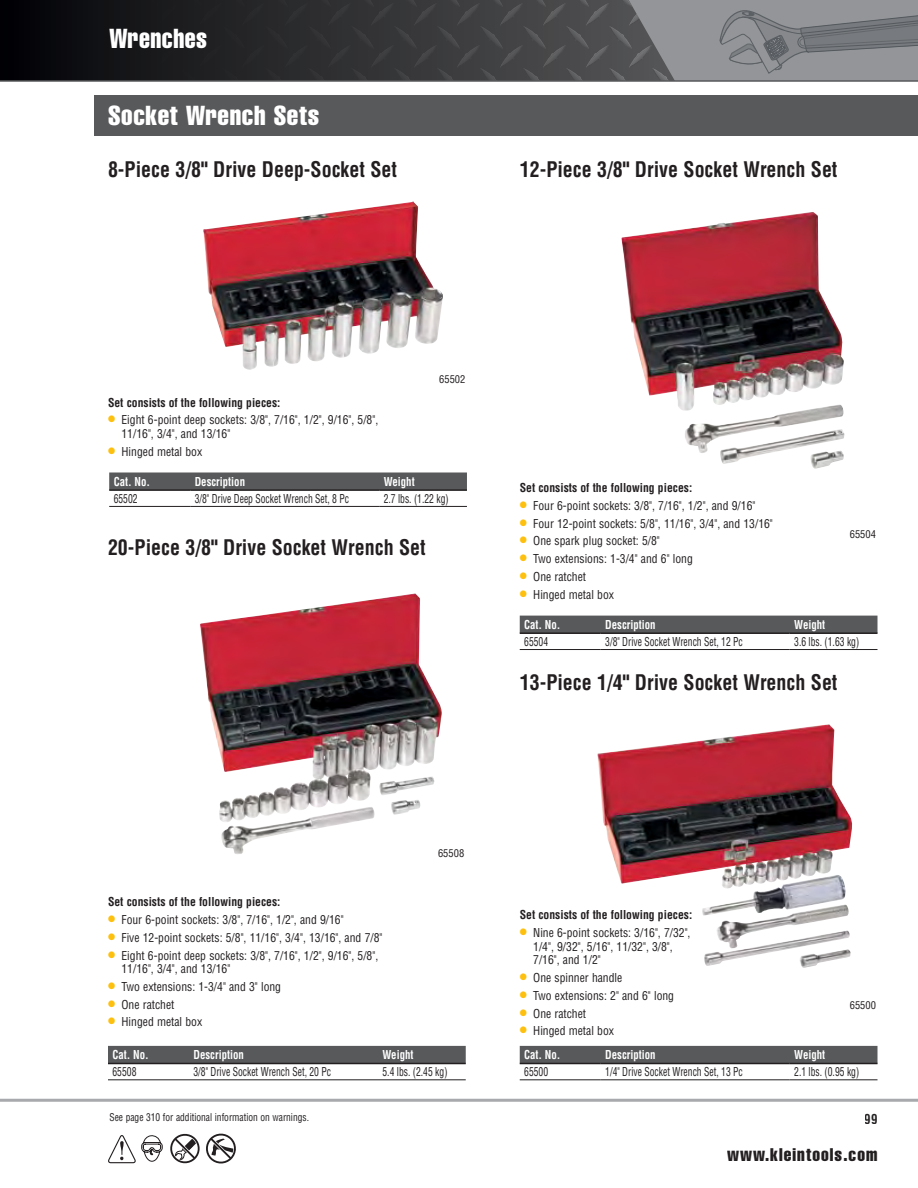
<style>
.page{position:relative;width:918px;height:1188px;background:#fff}
.page>*{position:absolute;margin:0;border:0;box-sizing:border-box;transform-origin:0 0}
.t1{font:27px "Helvetica LT Std Comp";letter-spacing:.025em;color:#fff}
.t2{font:27px "Helvetica LT Std Comp";letter-spacing:.025em;color:#fff;scale:.95 1}
.t3{font:700 condensed 21px "Helvetica LT Std";color:#231f20;scale:.95 1}
.t4{font:18px "Helvetica LT Std Comp";letter-spacing:.06em;color:#231f20}
.t5{font:700 condensed 13.5px "Helvetica LT Std";color:#262324;scale:.95 1}
.t6{font:condensed 12px/13.5px "Helvetica LT Std";color:#231f20}
.t7{font:condensed 12px "Helvetica LT Std";color:#231f20;scale:.8 1}
.t8{font:700 condensed 12px "Helvetica LT Std";color:#231f20}
.t9{font:700 condensed 12px "Helvetica LT Std";color:#fff;scale:.9 1}
.t10{font:condensed 10.5px "Helvetica LT Std";color:#231f20;scale:.9 1}
.t11{font:condensed 10.5px "Helvetica LT Std";color:#231f20}
.s1{font-size:21.9px;color:#fec00f}
</style>
<div class="page">
<img style="left:597px;top:724px;width:255px;height:192px">
<div style="left:520px;top:1046px;width:358px;height:17px;background:#58595b"></div>
<hr style="left:520px;top:1080px;width:81px;height:1px;background:#231f20">
<hr style="left:601px;top:1080px;width:189px;height:1px;background:#231f20">
<hr style="left:790px;top:1080px;width:88px;height:1px;background:#231f20">
<hr style="left:520px;top:1063px;width:81px;height:1px;background:#231f20">
<hr style="left:601px;top:1063px;width:189px;height:1px;background:#231f20">
<hr style="left:790px;top:1063px;width:88px;height:1px;background:#231f20">
<div style="left:109px;top:472px;width:358px;height:17px;background:#58595b"></div>
<hr style="left:109px;top:506px;width:81px;height:1px;background:#231f20">
<hr style="left:190px;top:506px;width:189px;height:1px;background:#231f20">
<hr style="left:379px;top:506px;width:88px;height:1px;background:#231f20">
<hr style="left:109px;top:489px;width:81px;height:2px;background:#231f20">
<hr style="left:190px;top:489px;width:189px;height:2px;background:#231f20">
<hr style="left:379px;top:489px;width:88px;height:2px;background:#231f20">
<div style="left:520px;top:616px;width:358px;height:16px;background:#58595b"></div>
<hr style="left:520px;top:649px;width:81px;height:1px;background:#231f20">
<hr style="left:601px;top:649px;width:189px;height:1px;background:#231f20">
<hr style="left:790px;top:649px;width:88px;height:1px;background:#231f20">
<hr style="left:520px;top:632px;width:81px;height:2px;background:#231f20">
<hr style="left:601px;top:632px;width:189px;height:2px;background:#231f20">
<hr style="left:790px;top:632px;width:88px;height:2px;background:#231f20">
<img style="left:203px;top:201px;width:240px;height:169px">
<img style="left:621px;top:212px;width:223px;height:234px">
<img style="left:200px;top:594px;width:242px;height:228px">
<div style="left:108px;top:1046px;width:358px;height:17px;background:#58595b"></div>
<hr style="left:108px;top:1080px;width:81px;height:1px;background:#231f20">
<hr style="left:189px;top:1080px;width:189px;height:1px;background:#231f20">
<hr style="left:378px;top:1080px;width:88px;height:1px;background:#231f20">
<hr style="left:108px;top:1063px;width:81px;height:1px;background:#231f20">
<hr style="left:189px;top:1063px;width:189px;height:1px;background:#231f20">
<hr style="left:378px;top:1063px;width:88px;height:1px;background:#231f20">
<div style="left:94px;top:95px;width:824px;height:41px;background:#58595b"></div>
<div style="left:594px;top:0;width:324px;height:81px;background:#939598"></div>
<svg style="left:0;top:0;width:674px;height:80px;background:#303133"></svg>
<hr style="left:0;top:80px;width:918px;height:2px;background:#58595b">
<svg style="left:719px;top:10px;width:199px;height:64px"></svg>
<svg style="left:108px;top:1135px;width:55px;height:28px"></svg>
<svg style="left:170px;top:1133px;width:66px;height:31px"></svg>
<hr style="left:0;top:1099px;width:918px;height:3px;background:#a7a9ac">
<h1 class="t2" style="left:110px;top:21px;width:104px">Wrenches</h1>
<h1 class="t1" style="left:108px;top:98px;width:213px">Socket Wrench Sets</h1>
<h2 class="t3" style="left:108px;top:156px;width:306px">8-Piece 3/8" Drive Deep-Socket Set</h2>
<h2 class="t3" style="left:520px;top:156px;width:336px">12-Piece 3/8" Drive Socket Wrench Set</h2>
<p class="t11" style="left:439px;top:372px;width:28px">65502</p>
<p class="t8" style="left:108px;top:395px;width:174px">Set consists of the following pieces:</p>
<p class="t6" style="left:122px;top:413px;width:258px;text-indent:-14px"><span class="s1">•</span> Eight 6-point deep sockets: 3/8", 7/16", 1/2", 9/16", 5/8",<br>11/16", 3/4", and 13/16"</p>
<p class="t6" style="left:108px;top:444px;width:96px"><span class="s1">•</span> Hinged metal box</p>
<p class="t9" style="left:114px;top:474px;width:42px">Cat. No.</p>
<p class="t9" style="left:195px;top:474px;width:57px">Description</p>
<p class="t9" style="left:384px;top:474px;width:36px">Weight</p>
<p class="t7" style="left:114px;top:491px;width:31px">65502</p>
<p class="t7" style="left:195px;top:491px;width:194px">3/8" Drive Deep Socket Wrench Set, 8 Pc</p>
<p class="t7" style="left:384px;top:491px;width:83px">2.7 lbs. (1.22 kg)</p>
<h2 class="t3" style="left:108px;top:534px;width:336px">20-Piece 3/8" Drive Socket Wrench Set</h2>
<p class="t8" style="left:520px;top:480px;width:174px">Set consists of the following pieces:</p>
<p class="t6" style="left:520px;top:499px;width:237px"><span class="s1">•</span> Four 6-point sockets: 3/8", 7/16", 1/2", and 9/16"</p>
<p class="t6" style="left:520px;top:516px;width:255px"><span class="s1">•</span> Four 12-point sockets: 5/8", 11/16", 3/4", and 13/16"</p>
<p class="t6" style="left:520px;top:534px;width:142px"><span class="s1">•</span> One spark plug socket: 5/8"</p>
<p class="t6" style="left:520px;top:552px;width:175px"><span class="s1">•</span> Two extensions: 1-3/4" and 6" long</p>
<p class="t6" style="left:520px;top:570px;width:68px"><span class="s1">•</span> One ratchet</p>
<p class="t6" style="left:520px;top:588px;width:96px"><span class="s1">•</span> Hinged metal box</p>
<p class="t11" style="left:850px;top:528px;width:28px">65504</p>
<p class="t9" style="left:524px;top:617px;width:42px">Cat. No.</p>
<p class="t9" style="left:605px;top:617px;width:57px">Description</p>
<p class="t9" style="left:794px;top:617px;width:36px">Weight</p>
<p class="t7" style="left:524px;top:634px;width:31px">65504</p>
<p class="t7" style="left:605px;top:634px;width:173px">3/8" Drive Socket Wrench Set, 12 Pc</p>
<p class="t7" style="left:794px;top:634px;width:83px">3.6 lbs. (1.63 kg)</p>
<h2 class="t3" style="left:520px;top:669px;width:336px">13-Piece 1/4" Drive Socket Wrench Set</h2>
<p class="t8" style="left:108px;top:894px;width:174px">Set consists of the following pieces:</p>
<p class="t6" style="left:108px;top:913px;width:237px"><span class="s1">•</span> Four 6-point sockets: 3/8", 7/16", 1/2", and 9/16"</p>
<p class="t6" style="left:108px;top:930px;width:276px"><span class="s1">•</span> Five 12-point sockets: 5/8", 11/16", 3/4", 13/16", and 7/8"</p>
<p class="t6" style="left:122px;top:948px;width:258px;text-indent:-14px"><span class="s1">•</span> Eight 6-point deep sockets: 3/8", 7/16", 1/2", 9/16", 5/8",<br>11/16", 3/4", and 13/16"</p>
<p class="t6" style="left:108px;top:980px;width:175px"><span class="s1">•</span> Two extensions: 1-3/4" and 3" long</p>
<p class="t6" style="left:108px;top:997px;width:68px"><span class="s1">•</span> One ratchet</p>
<p class="t6" style="left:108px;top:1015px;width:96px"><span class="s1">•</span> Hinged metal box</p>
<p class="t11" style="left:438px;top:847px;width:28px">65508</p>
<p class="t9" style="left:113px;top:1047px;width:42px">Cat. No.</p>
<p class="t9" style="left:194px;top:1047px;width:57px">Description</p>
<p class="t9" style="left:383px;top:1047px;width:36px">Weight</p>
<p class="t7" style="left:112px;top:1064px;width:31px">65508</p>
<p class="t7" style="left:194px;top:1064px;width:173px">3/8" Drive Socket Wrench Set, 20 Pc</p>
<p class="t7" style="left:382px;top:1064px;width:83px">5.4 lbs. (2.45 kg)</p>
<p class="t10" style="left:110px;top:1111px;width:223px">See page 310 for additional information on warnings.</p>
<p class="t8" style="left:520px;top:908px;width:174px">Set consists of the following pieces:</p>
<p class="t6" style="left:533px;top:926px;width:159px;text-indent:-14px"><span class="s1">•</span> Nine 6-point sockets: 3/16", 7/32",<br>1/4", 9/32", 5/16", 11/32", 3/8",<br>7/16", and 1/2"</p>
<p class="t6" style="left:520px;top:971px;width:104px"><span class="s1">•</span> One spinner handle</p>
<p class="t6" style="left:520px;top:989px;width:156px"><span class="s1">•</span> Two extensions: 2" and 6" long</p>
<p class="t6" style="left:520px;top:1006px;width:68px"><span class="s1">•</span> One ratchet</p>
<p class="t6" style="left:520px;top:1024px;width:96px"><span class="s1">•</span> Hinged metal box</p>
<p class="t11" style="left:850px;top:999px;width:28px">65500</p>
<p class="t9" style="left:524px;top:1047px;width:42px">Cat. No.</p>
<p class="t9" style="left:605px;top:1047px;width:57px">Description</p>
<p class="t9" style="left:794px;top:1047px;width:36px">Weight</p>
<p class="t7" style="left:524px;top:1064px;width:31px">65500</p>
<p class="t7" style="left:605px;top:1064px;width:173px">1/4" Drive Socket Wrench Set, 13 Pc</p>
<p class="t7" style="left:794px;top:1064px;width:83px">2.1 lbs. (0.95 kg)</p>
<p class="t5" style="left:865px;top:1110px;width:15px">99</p>
<h3 class="t4" style="left:727px;top:1143px;width:152px">www.kleintools.com</h3>
</div>
